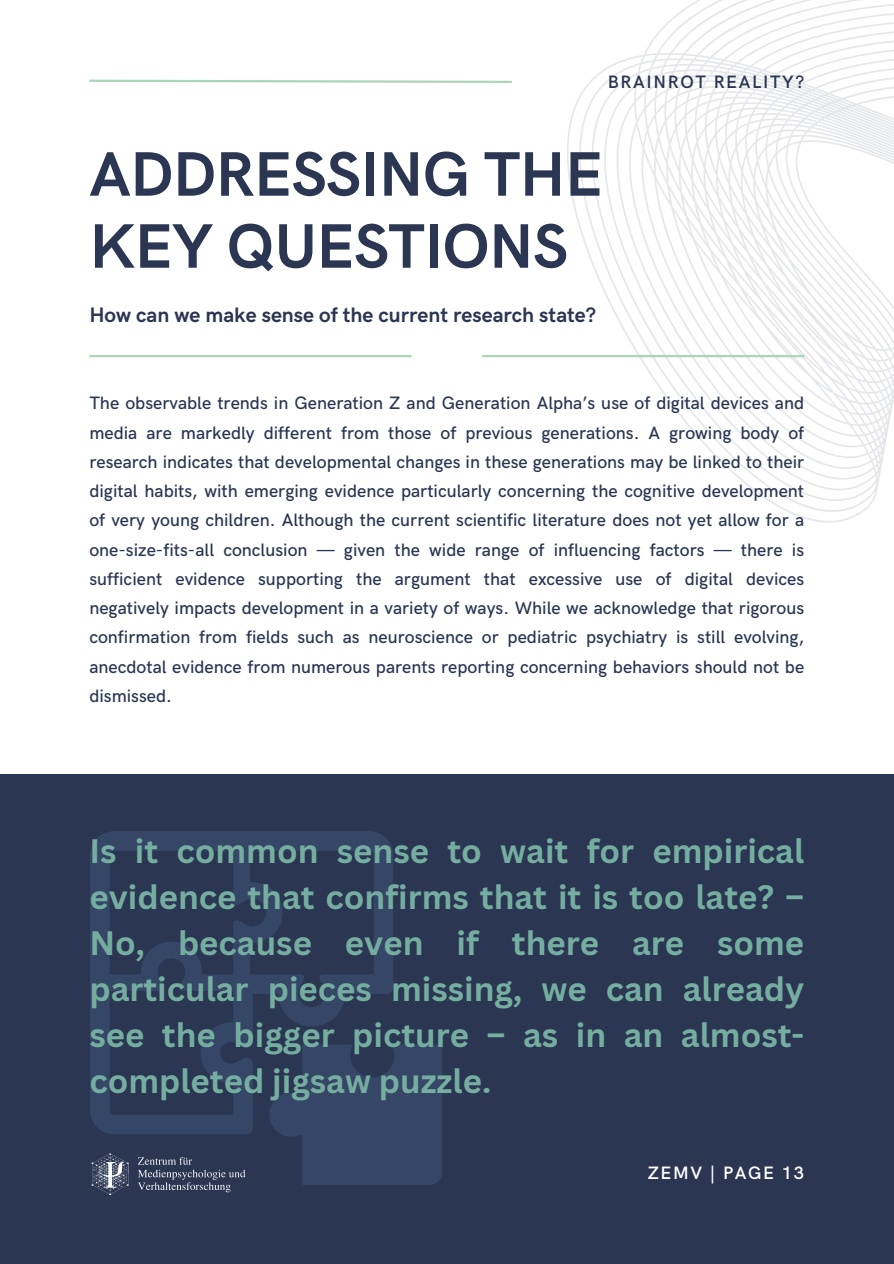
<style>
.page{position:relative;width:894px;height:1264px;background:#fff}
.page>*{position:absolute;margin:0;border:0;box-sizing:border-box;transform-origin:0 0}
.t1{font:700 63px/72px "HK Grotesk";letter-spacing:-.01em;color:#2a3652}
.t2{font:700 33px/46.2px "Canva Sans";color:#75aea0;text-align:justify}
.t3{font:700 21px "HK Grotesk";color:#2a3652}
.t4{font:500 18px/29.2px "HK Grotesk";color:#2a3652;text-align:justify}
.t5{font:600 18px "HK Grotesk";letter-spacing:.09em;color:#2a3652}
.t6{font:600 18px "HK Grotesk";letter-spacing:.09em;color:#fff}
</style>
<div class="page">
<svg style="left:89px;top:79px;width:367px;height:4px"></svg>
<div style="left:0;top:774px;width:893px;height:489px;background:#2a3652"></div>
<svg style="left:456px;top:0;width:437px;height:523px"></svg>
<hr style="left:89px;top:355px;width:322px;height:2px;background:#a9d6b9">
<hr style="left:482px;top:355px;width:322px;height:2px;background:#a9d6b9">
<svg style="left:91px;top:1153px;width:38px;height:42px"></svg>
<svg style="left:138px;top:1157px;width:107px;height:35px"></svg>
<svg style="left:282px;top:1045px;width:160px;height:139px;background:#344465"></svg>
<svg style="left:90px;top:831px;width:303px;height:303px"></svg>
<h3 class="t5" style="left:607px;top:72px;width:198px">BRAINROT REALITY?</h3>
<p class="t1" style="left:89px;top:141px;width:515px">ADDRESSING THE<br>KEY QUESTIONS</p>
<p class="t3" style="left:89px;top:303px;width:508px">How can we make sense of the current research state?</p>
<h4 class="t4" style="left:89px;top:389px;width:716px">The observable trends in Generation Z and Generation Alpha’s use of digital devices and media are markedly different from those of previous generations. A growing body of research indicates that developmental changes in these generations may be linked to their digital habits, with emerging evidence particularly concerning the cognitive development of very young children. Although the current scientific literature does not yet allow for a one-size-fits-all conclusion — given the wide range of influencing factors — there is sufficient evidence supporting the argument that excessive use of digital devices negatively impacts development in a variety of ways. While we acknowledge that rigorous confirmation from fields such as neuroscience or pediatric psychiatry is still evolving, anecdotal evidence from numerous parents reporting concerning behaviors should not be dismissed.</h4>
<p class="t2" style="left:89px;top:826px;width:716px">Is it common sense to wait for empirical evidence that confirms that it is too late? – No, because even if there are some particular pieces missing, we can already see the bigger picture – as in an almost&shy;completed jigsaw puzzle.</p>
<h1 class="t6" style="left:647px;top:1162px;width:158px">ZEMV | PAGE 13</h1>
</div>
